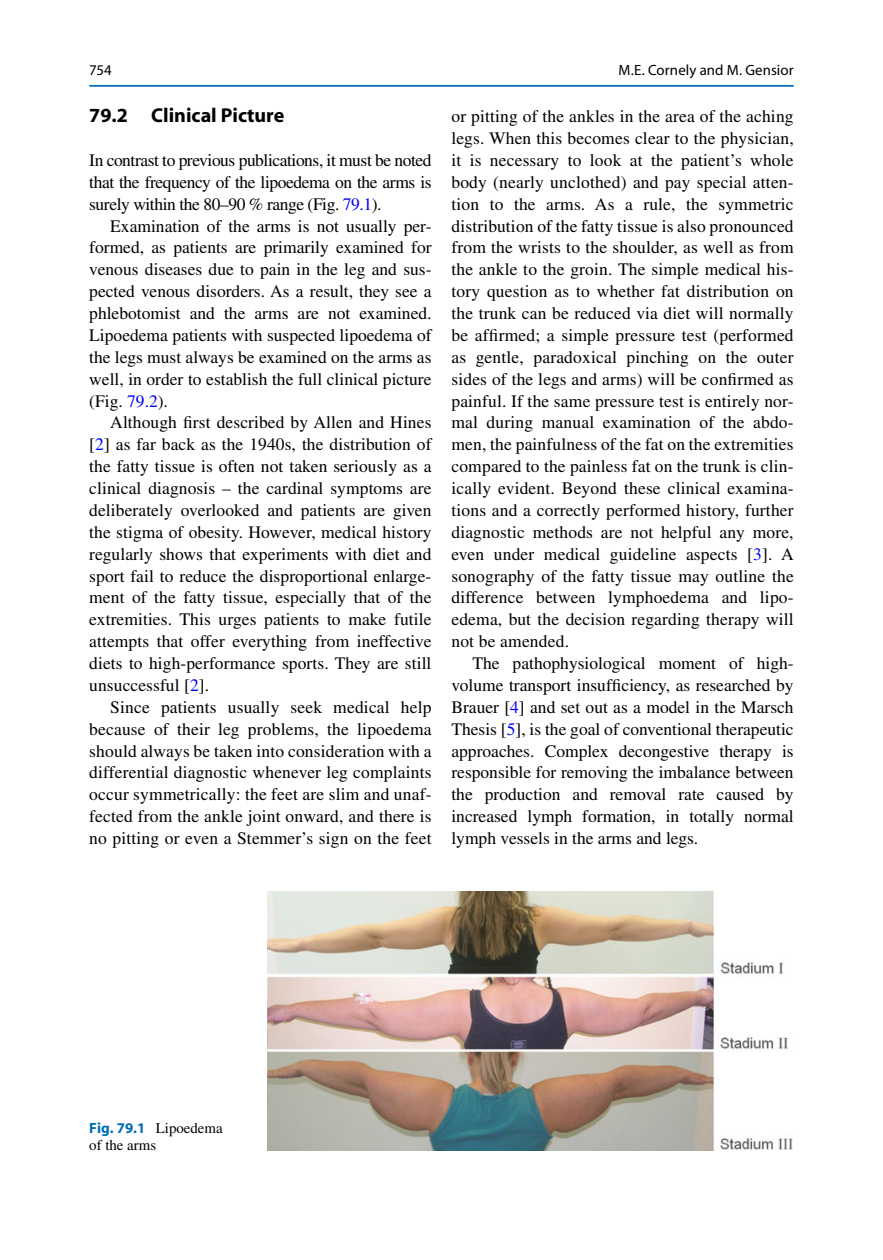
<style>
.page{position:relative;width:883px;height:1260px;background:#fff}
.page>*{position:absolute;margin:0;border:0;box-sizing:border-box;transform-origin:0 0}
.t1{font:700 20.12px "Xfkqrp Myriad";color:#000}
.t2{font:17.5px/21.9px "Whnfvg Times";color:#000;text-align:justify}
.t3{font:14.88px "Sgtypr Myriad";letter-spacing:.01em;color:#000}
.t4{font:14.88px/17.5px "Whnfvg Times";color:#000}
.s1{color:#0000fa}
.s2{font-family:"Xfkqrp Myriad";font-weight:700;color:#006db6}
</style>
<div class="page">
<img style="left:268px;top:891px;width:525px;height:259px">
<hr style="left:89px;top:85px;width:705px;height:2px;background:#006db6">
<p class="t3" style="left:89px;top:64px;width:24px">754</p>
<p class="t1" style="left:89px;top:108px;width:197px">79.2 Clinical Picture</p>
<p class="t2" style="left:89px;top:151px;width:344px">In contrast to previous publications, it must be noted that the frequency of the lipoedema on the arms is surely within the 80–90 % range (Fig. <span class="s1">79.1</span> ).</p>
<p class="t2" style="left:89px;top:216px;width:344px;text-indent:21px">Examination of the arms is not usually per&shy;formed, as patients are primarily examined for venous diseases due to pain in the leg and sus&shy;pected venous disorders. As a result, they see a phlebotomist and the arms are not examined.<br>Lipoedema patients with suspected lipoedema of the legs must always be examined on the arms as well, in order to establish the full clinical picture (Fig. <span class="s1">79.2</span> ).</p>
<p class="t2" style="left:89px;top:413px;width:344px;text-indent:21px">Although first described by Allen and Hines [ <span class="s1">2</span> ] as far back as the 1940s, the distribution of the fatty tissue is often not taken seriously as a clinical diagnosis – the cardinal symptoms are deliberately overlooked and patients are given the stigma of obesity. However, medical history regularly shows that experiments with diet and sport fail to reduce the disproportional enlarge&shy;ment of the fatty tissue, especially that of the extremities. This urges patients to make futile attempts that offer everything from ineffective diets to high- performance sports. They are still unsuccessful [ <span class="s1">2</span> ].</p>
<p class="t2" style="left:89px;top:698px;width:344px;text-indent:21px">Since patients usually seek medical help because of their leg problems, the lipoedema should always be taken into consideration with a differential diagnostic whenever leg complaints occur symmetrically: the feet are slim and unaf&shy;fected from the ankle joint onward, and there is no pitting or even a Stemmer’s sign on the feet</p>
<p class="t3" style="left:619px;top:64px;width:177px">M.E. Cornely and M. Gensior</p>
<p class="t2" style="left:451px;top:107px;width:344px">or pitting of the ankles in the area of the aching legs. When this becomes clear to the physician, it is necessary to look at the patient’s whole body (nearly unclothed) and pay special atten&shy;tion to the arms. As a rule, the symmetric distribution of the fatty tissue is also pronounced from the wrists to the shoulder, as well as from the ankle to the groin. The simple medical his&shy;tory question as to whether fat distribution on the trunk can be reduced via diet will normally be affirmed; a simple pressure test (performed as gentle, paradoxical pinching on the outer sides of the legs and arms) will be confirmed as painful. If the same pressure test is entirely nor&shy;mal during manual examination of the abdo&shy;men, the painfulness of the fat on the extremities compared to the painless fat on the trunk is clin&shy;ically evident. Beyond these clinical examina&shy;tions and a correctly performed history, further diagnostic methods are not helpful any more, even under medical guideline aspects [ <span class="s1">3</span> ]. A sonography of the fatty tissue may outline the difference between lymphoedema and lipo&shy;edema, but the decision regarding therapy will not be amended.</p>
<p class="t2" style="left:451px;top:654px;width:344px;text-indent:21px">The pathophysiological moment of high&shy;volume transport insufficiency, as researched by Brauer [ <span class="s1">4</span> ] and set out as a model in the Marsch Thesis [ <span class="s1">5</span> ], is the goal of conventional therapeutic approaches. Complex decongestive therapy is responsible for removing the imbalance between the production and removal rate caused by increased lymph formation, in totally normal lymph vessels in the arms and legs.</p>
<p class="t4" style="left:89px;top:1121px;width:135px"><span class="s2">Fig. 79.1</span> Lipoedema of the arms</p>
</div>
